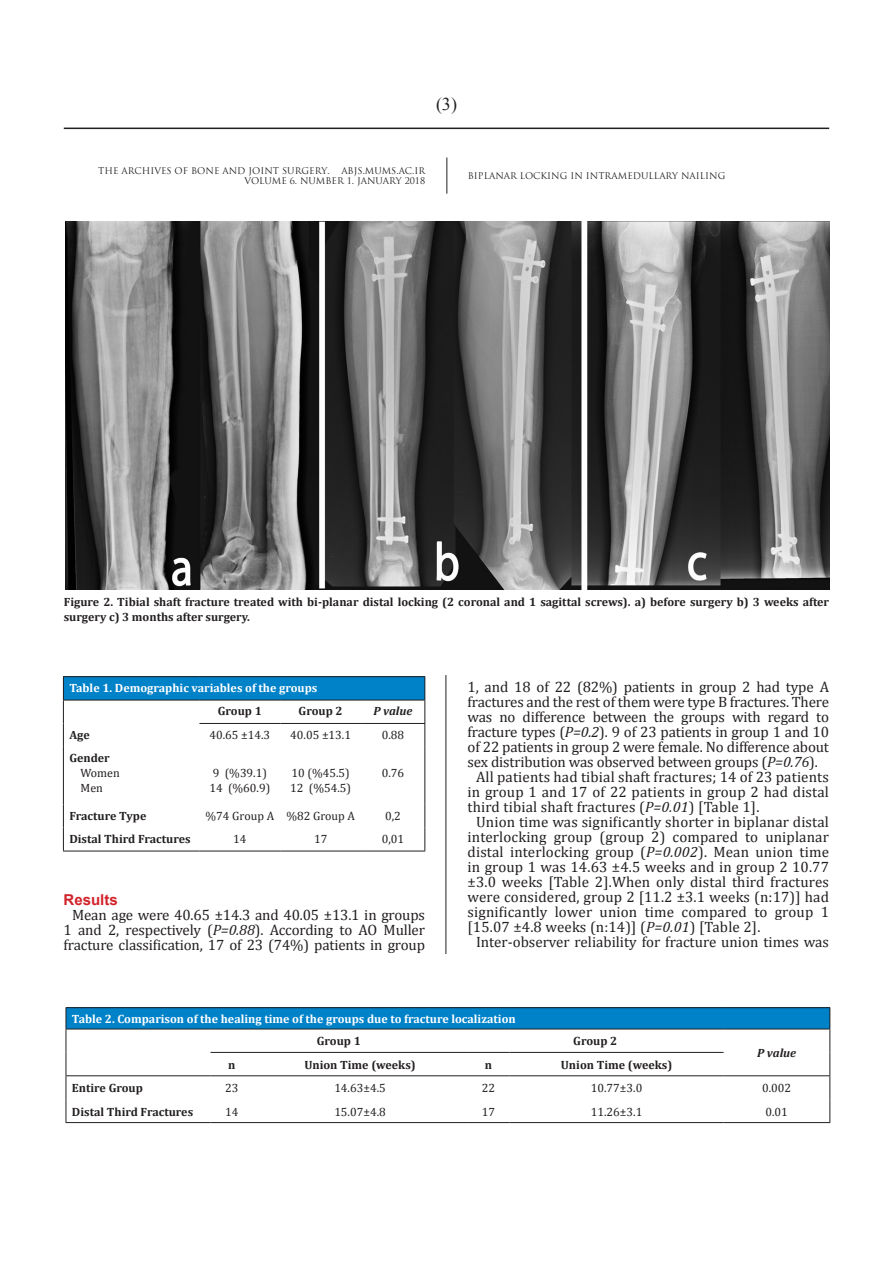
<style>
.page{position:relative;width:893px;height:1263px;background:#fff}
.page>*{position:absolute;margin:0;border:0;box-sizing:border-box;transform-origin:0 0}
.t1{font:18px "Times New Roman";color:#231f20}
.t2{font:15px/15px "Cambria";letter-spacing:-.01em;color:#231f20;text-align:justify}
.Titr_ghermez_ABJS{font:700 15px "Arial";color:#d1232a}
.t3{font:700 12px/15px "Cambria";color:#231f20}
.t4{font:12px "Cambria";color:#231f20}
.t5{font:700 12px "Cambria";color:#fff}
.t6{font:italic 700 12px "Cambria";color:#231f20}
.t7{font:9px/10.8px "Trajan Pro";color:#231f20;text-align:right}
.s1{font-style:italic}
</style>
<div class="page">
<hr style="left:64px;top:128px;width:765px;height:1px;background:#231f20">
<hr style="left:446px;top:158px;width:1px;height:36px;background:#231f20">
<hr style="left:446px;top:675px;width:1px;height:279px;background:#231f20">
<div style="left:63px;top:677px;width:362px;height:23px;background:#0082c9"></div>
<hr style="left:63px;top:676px;width:136px;height:1px;background:#231f20">
<hr style="left:199px;top:676px;width:81px;height:1px;background:#231f20">
<hr style="left:280px;top:676px;width:81px;height:1px;background:#231f20">
<hr style="left:361px;top:676px;width:64px;height:1px;background:#231f20">
<svg style="left:63px;top:677px;width:1px;height:70px"></svg>
<svg style="left:424px;top:677px;width:1px;height:70px"></svg>
<hr style="left:63px;top:747px;width:1px;height:57px;background:#231f20">
<hr style="left:424px;top:747px;width:1px;height:57px;background:#231f20">
<svg style="left:63px;top:804px;width:1px;height:47px"></svg>
<svg style="left:424px;top:804px;width:1px;height:47px"></svg>
<hr style="left:63px;top:851px;width:136px;height:1px;background:#231f20">
<hr style="left:199px;top:851px;width:81px;height:1px;background:#231f20">
<hr style="left:280px;top:851px;width:81px;height:1px;background:#231f20">
<hr style="left:361px;top:851px;width:64px;height:1px;background:#231f20">
<hr style="left:199px;top:700px;width:81px;height:1px;background:#231f20">
<hr style="left:280px;top:700px;width:81px;height:1px;background:#231f20">
<hr style="left:361px;top:700px;width:64px;height:1px;background:#231f20">
<hr style="left:199px;top:723px;width:81px;height:1px;background:#231f20">
<hr style="left:280px;top:723px;width:81px;height:1px;background:#231f20">
<hr style="left:361px;top:723px;width:64px;height:1px;background:#231f20">
<hr style="left:63px;top:700px;width:136px;height:1px;background:#231f20">
<div style="left:66px;top:1008px;width:764px;height:21px;background:#0082c9"></div>
<hr style="left:66px;top:1007px;width:145px;height:1px;background:#231f20">
<hr style="left:211px;top:1007px;width:42px;height:1px;background:#231f20">
<hr style="left:253px;top:1007px;width:214px;height:1px;background:#231f20">
<hr style="left:467px;top:1007px;width:43px;height:1px;background:#231f20">
<hr style="left:510px;top:1007px;width:214px;height:1px;background:#231f20">
<hr style="left:724px;top:1007px;width:106px;height:1px;background:#231f20">
<svg style="left:66px;top:1008px;width:1px;height:114px"></svg>
<svg style="left:829px;top:1008px;width:1px;height:114px"></svg>
<hr style="left:66px;top:1122px;width:145px;height:1px;background:#231f20">
<hr style="left:211px;top:1122px;width:42px;height:1px;background:#231f20">
<hr style="left:253px;top:1122px;width:214px;height:1px;background:#231f20">
<hr style="left:467px;top:1122px;width:43px;height:1px;background:#231f20">
<hr style="left:510px;top:1122px;width:214px;height:1px;background:#231f20">
<hr style="left:724px;top:1122px;width:106px;height:1px;background:#231f20">
<hr style="left:66px;top:1029px;width:145px;height:1px;background:#231f20">
<hr style="left:724px;top:1029px;width:106px;height:1px;background:#231f20">
<hr style="left:724px;top:1075px;width:106px;height:1px;background:#231f20">
<hr style="left:467px;top:1075px;width:43px;height:1px;background:#231f20">
<hr style="left:510px;top:1075px;width:214px;height:1px;background:#231f20">
<hr style="left:211px;top:1029px;width:42px;height:1px;background:#231f20">
<hr style="left:253px;top:1029px;width:214px;height:1px;background:#231f20">
<hr style="left:467px;top:1029px;width:43px;height:1px;background:#231f20">
<hr style="left:510px;top:1029px;width:214px;height:1px;background:#231f20">
<hr style="left:211px;top:1052px;width:42px;height:1px;background:#231f20">
<hr style="left:253px;top:1052px;width:214px;height:1px;background:#231f20">
<hr style="left:467px;top:1052px;width:43px;height:1px;background:#231f20">
<hr style="left:510px;top:1052px;width:214px;height:1px;background:#231f20">
<hr style="left:66px;top:1075px;width:145px;height:1px;background:#231f20">
<hr style="left:211px;top:1075px;width:42px;height:1px;background:#231f20">
<hr style="left:253px;top:1075px;width:214px;height:1px;background:#231f20">
<img style="left:66px;top:221px;width:763px;height:369px">
<p class="t1" style="left:436px;top:92px;width:22px">)3(</p>
<p class="t7" style="left:98px;top:165px;width:233px">THE ARCHIVES OF BONE AND JOINT SURGERY.</p>
<p class="t7" style="left:244px;top:165px;width:182px">ABJS.MUMS.AC.IR<br>VOLUME 6. NUMBER 1. JANUARY 2018</p>
<p class="t7" style="left:468px;top:170px;width:259px">BIPLANAR LOCKING IN INTRAMEDULLARY NAILING</p>
<p class="t3" style="left:64px;top:594px;width:767px">Figure 2. Tibial shaft fracture treated with bi-planar distal locking (2 coronal and 1 sagittal screws). a) before surgery b) 3 weeks after surgery c) 3 months after surgery.</p>
<p class="t5" style="left:69px;top:679px;width:249px">Table 1. Demographic variables of the groups</p>
<p class="t3" style="left:218px;top:703px;width:46px">Group 1</p>
<p class="t3" style="left:299px;top:703px;width:46px">Group 2</p>
<p class="t6" style="left:373px;top:703px;width:41px">P value</p>
<p class="t3" style="left:69px;top:727px;width:22px">Age</p>
<p class="t4" style="left:210px;top:728px;width:62px">40.65 ±14.3</p>
<p class="t4" style="left:290px;top:728px;width:62px">40.05 ±13.1</p>
<p class="t4" style="left:382px;top:728px;width:24px">0.88</p>
<p class="t3" style="left:69px;top:750px;width:42px">Gender</p>
<p class="t4" style="left:81px;top:766px;width:41px">Women</p>
<p class="t4" style="left:81px;top:781px;width:24px">Men</p>
<p class="t4" style="left:213px;top:766px;width:56px">9 (%39.1)</p>
<p class="t4" style="left:209px;top:781px;width:62px">14 (%60.9)</p>
<p class="t4" style="left:292px;top:766px;width:60px">10 (%45.5)</p>
<p class="t4" style="left:290px;top:781px;width:62px">12 (%54.5)</p>
<p class="t4" style="left:382px;top:766px;width:24px">0.76</p>
<p class="t3" style="left:69px;top:808px;width:78px">Fracture Type</p>
<p class="t4" style="left:206px;top:808px;width:70px">%74 Group A</p>
<p class="t4" style="left:286px;top:808px;width:70px">%82 Group A</p>
<p class="t4" style="left:385px;top:808px;width:17px">0,2</p>
<p class="t3" style="left:69px;top:831px;width:123px">Distal Third Fractures</p>
<p class="t4" style="left:233px;top:832px;width:15px">14</p>
<p class="t4" style="left:314px;top:832px;width:15px">17</p>
<p class="t4" style="left:382px;top:832px;width:24px">0,01</p>
<p class="Titr_ghermez_ABJS" style="left:64px;top:889px;width:56px">Results</p>
<p class="t2" style="left:64px;top:907px;width:363px;text-align:center">Mean age were 40.65 ±14.3 and 40.05 ±13.1 in groups<br>1 and 2, respectively (<span class="s1">P=0.88</span>). According to AO Muller fracture classification, 17 of 23 (74%) patients in group</p>
<p class="t2" style="left:468px;top:680px;width:363px">1, and 18 of 22 (82%) patients in group 2 had type A fractures and the rest of them were type B fractures. There was no difference between the groups with regard to fracture types (<span class="s1">P=0.2</span>). 9 of 23 patients in group 1 and 10 of 22 patients in group 2 were female. No difference about sex distribution was observed between groups (<span class="s1">P=0.76</span>).</p>
<p class="t2" style="left:468px;top:770px;width:363px;text-indent:9px">All patients had tibial shaft fractures; 14 of 23 patients in group 1 and 17 of 22 patients in group 2 had distal third tibial shaft fractures (<span class="s1">P=0.01</span>) [Table 1].</p>
<p class="t2" style="left:468px;top:815px;width:363px;text-indent:9px">Union time was significantly shorter in biplanar distal interlocking group (group 2) compared to uniplanar distal interlocking group (<span class="s1">P=0.002</span>). Mean union time in group 1 was 14.63 ±4.5 weeks and in group 2 10.77 ±3.0 weeks [Table 2].When only distal third fractures were considered, group 2 [11.2 ±3.1 weeks (n:17)] had significantly lower union time compared to group 1 [15.07 ±4.8 weeks (n:14)] (<span class="s1">P=0.01</span>) [Table 2].</p>
<p class="t2" style="left:476px;top:935px;width:354px">Inter-observer reliability for fracture union times was</p>
<p class="t5" style="left:72px;top:1010px;width:445px">Table 2. Comparison of the healing time of the groups due to fracture localization</p>
<p class="t3" style="left:317px;top:1033px;width:46px">Group 1</p>
<p class="t3" style="left:573px;top:1033px;width:46px">Group 2</p>
<p class="t3" style="left:228px;top:1057px;width:9px">n</p>
<p class="t3" style="left:304px;top:1057px;width:113px">Union Time (weeks)</p>
<p class="t3" style="left:485px;top:1057px;width:9px">n</p>
<p class="t3" style="left:561px;top:1057px;width:113px">Union Time (weeks)</p>
<p class="t6" style="left:757px;top:1044px;width:41px">P value</p>
<p class="t3" style="left:72px;top:1080px;width:72px">Entire Group</p>
<p class="t4" style="left:225px;top:1081px;width:15px">23</p>
<p class="t4" style="left:334px;top:1081px;width:53px">14.63±4.5</p>
<p class="t4" style="left:482px;top:1081px;width:15px">22</p>
<p class="t4" style="left:591px;top:1081px;width:53px">10.77±3.0</p>
<p class="t4" style="left:762px;top:1081px;width:31px">0.002</p>
<p class="t3" style="left:72px;top:1103px;width:123px">Distal Third Fractures</p>
<p class="t4" style="left:225px;top:1104px;width:15px">14</p>
<p class="t4" style="left:334px;top:1104px;width:53px">15.07±4.8</p>
<p class="t4" style="left:482px;top:1104px;width:15px">17</p>
<p class="t4" style="left:591px;top:1104px;width:53px">11.26±3.1</p>
<p class="t4" style="left:765px;top:1104px;width:24px">0.01</p>
</div>
